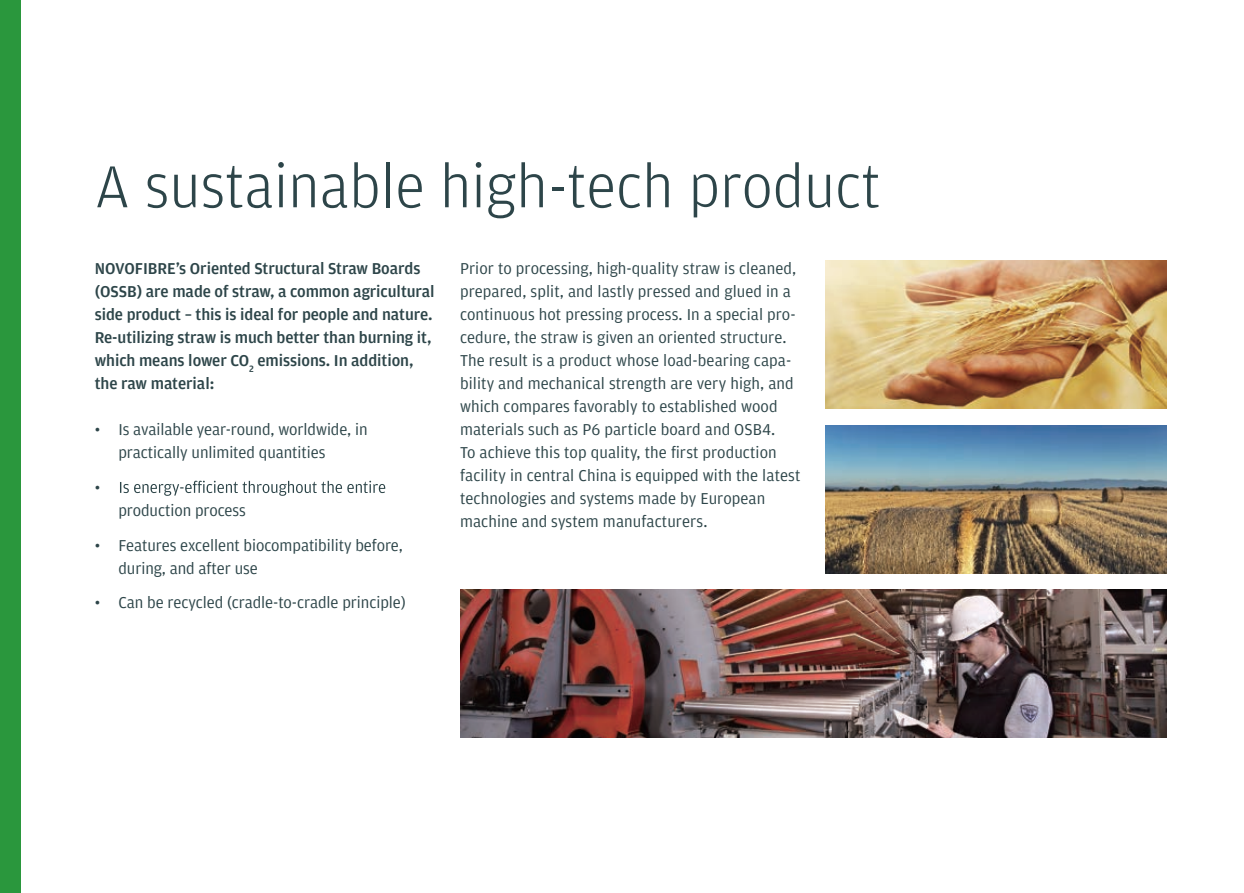
<style>
.page{position:relative;width:1244px;height:893px;background:#fff}
.page>*{position:absolute;margin:0;border:0;box-sizing:border-box;transform-origin:0 0}
.t1{font:300 62.77px "Amplitude";color:#2d4549}
.t2{font:16.65px/22.9px "Amplitude";letter-spacing:.005em;color:#2d4549}
.t3{font:500 16.65px/22.9px "Amplitude";letter-spacing:-.005em;color:#2d4549}
</style>
<div class="page">
<img style="left:20px;top:0;width:1px;height:893px">
<img style="left:460px;top:589px;width:707px;height:149px">
<img style="left:825px;top:440px;width:342px;height:197px">
<img style="left:825px;top:260px;width:342px;height:180px">
<div style="left:0;top:0;width:20px;height:893px;background:#2a973d"></div>
<svg style="left:120px;top:481px;width:265px;height:15px"></svg>
<h1 class="t1" style="left:95px;top:152px;width:787px">A sustainable high-tech product</h1>
<p class="t3" style="left:95px;top:257px;width:341px">NOVOFIBRE’s Oriented Structural Straw Boards (OSSB) are made of straw, a common agricultural side product – this is ideal for people and nature.<br>Re-utilizing straw is much better than burning it, which means lower CO<sub>2</sub> emissions. In addition, the raw material:</p>
<p class="t2" style="left:118px;top:418px;width:251px;text-indent:-24px">• Is available year-round, worldwide, in practically unlimited quantities</p>
<p class="t2" style="left:95px;top:476px;width:7px">•</p>
<p class="t2" style="left:118px;top:499px;width:129px">production process</p>
<p class="t2" style="left:118px;top:534px;width:286px;text-indent:-24px">• Features excellent biocompatibility before, during, and after use</p>
<p class="t2" style="left:95px;top:592px;width:313px">• Can be recycled (cradle-to-cradle principle)</p>
<p class="t2" style="left:460px;top:257px;width:342px">Prior to processing, high-quality straw is cleaned, prepared, split, and lastly pressed and glued in a continuous hot pressing process. In a special pro&shy;cedure, the straw is given an oriented structure.<br>The result is a product whose load-bearing capa&shy;bility and mechanical strength are very high, and which compares favorably to established wood materials such as P6 particle board and OSB4.<br>To achieve this top quality, the first production facility in central China is equipped with the latest technologies and systems made by European machine and system manufacturers.</p>
</div>
